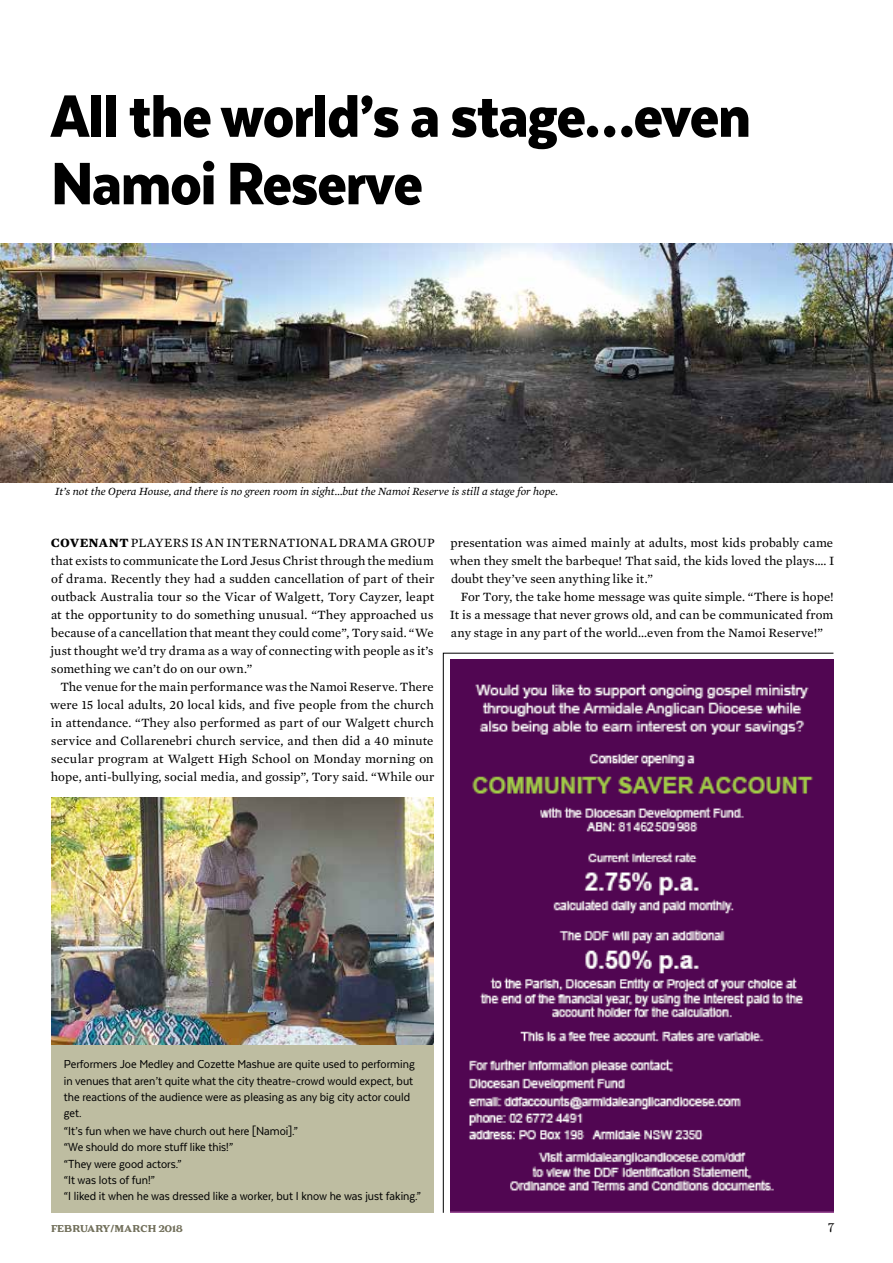
<style>
.page{position:relative;width:893px;height:1263px;background:#fff}
.page>*{position:absolute;margin:0;border:0;box-sizing:border-box;transform-origin:0 0}
.t1{font:900 69px/67.5px "Texta Narrow";letter-spacing:-.015em;color:#000}
.t2{font:13.5px/16.2px "Texta Narrow";color:#000}
.t3{font:13.5px "Battlefin";color:#000}
.t4{font:12.9px/18px "Mercury Text G2";letter-spacing:.01em;color:#000;text-align:justify}
.t5{font:italic 11.25px "Mercury Text G2";color:#000}
.t6{font:700 10.5px "Battlefin";color:#706e59}
.s1{font-weight:700}
</style>
<div class="page">
<img style="left:0;top:244px;width:893px;height:239px">
<img style="left:51px;top:797px;width:383px;height:248px">
<div style="left:51px;top:1045px;width:383px;height:168px;background:#bebda1"></div>
<svg style="left:443px;top:652px;width:391px;height:561px"></svg>
<h1 class="t1" style="left:51px;top:81px;width:701px">All the world’s a stage…even<br>Namoi Reserve</h1>
<p class="t5" style="left:55px;top:485px;width:504px">It’s not the Opera House, and there is no green room in sight...but the Namoi Reserve is still a stage for hope.</p>
<p class="t4" style="left:450px;top:533px;width:386px">presentation was aimed mainly at adults, most kids probably came when they smelt the barbeque! That said, the kids loved the plays…. I doubt they’ve seen anything like it.”</p>
<p class="t4" style="left:450px;top:587px;width:385px;text-indent:11px">For Tory, the take home message was quite simple. “There is hope!<br>It is a message that never grows old, and can be communicated from any stage in any part of the world...even from the Namoi Reserve!”</p>
<p class="t4" style="left:51px;top:533px;width:386px"><span class="s1">COVENANT</span> PLAYERS IS AN INTERNATIONAL DRAMA GROUP that exists to communicate the Lord Jesus Christ through the medium of drama. Recently they had a sudden cancellation of part of their outback Australia tour so the Vicar of Walgett, Tory Cayzer, leapt at the opportunity to do something unusual. “They approached us because of a cancellation that meant they could come”, Tory said. “We just thought we’d try drama as a way of connecting with people as it’s something we can’t do on our own.”</p>
<p class="t4" style="left:50px;top:677px;width:386px;text-indent:10px">The venue for the main performance was the Namoi Reserve. There were 15 local adults, 20 local kids, and five people from the church in attendance. “They also performed as part of our Walgett church service and Collarenebri church service, and then did a 40 minute secular program at Walgett High School on Monday morning on hope, anti-bullying, social media, and gossip”, Tory said. “While our</p>
<p class="t2" style="left:64px;top:1056px;width:353px">Performers Joe Medley and Cozette Mashue are quite used to performing in venues that aren’t quite what the city theatre-crowd would expect, but the reactions of the audience were as pleasing as any big city actor could get.</p>
<p class="t2" style="left:64px;top:1123px;width:359px">“It’s fun when we have church out here [Namoi].”<br>“We should do more stuff like this!”<br>“They were good actors.”<br>“It was lots of fun!”<br>“I liked it when he was dressed like a worker, but I know he was just faking.”</p>
<p class="t6" style="left:51px;top:1222px;width:133px">FEBRUARY/MARCH 2018</p>
<p class="t3" style="left:828px;top:1220px;width:7px">7</p>
</div>
